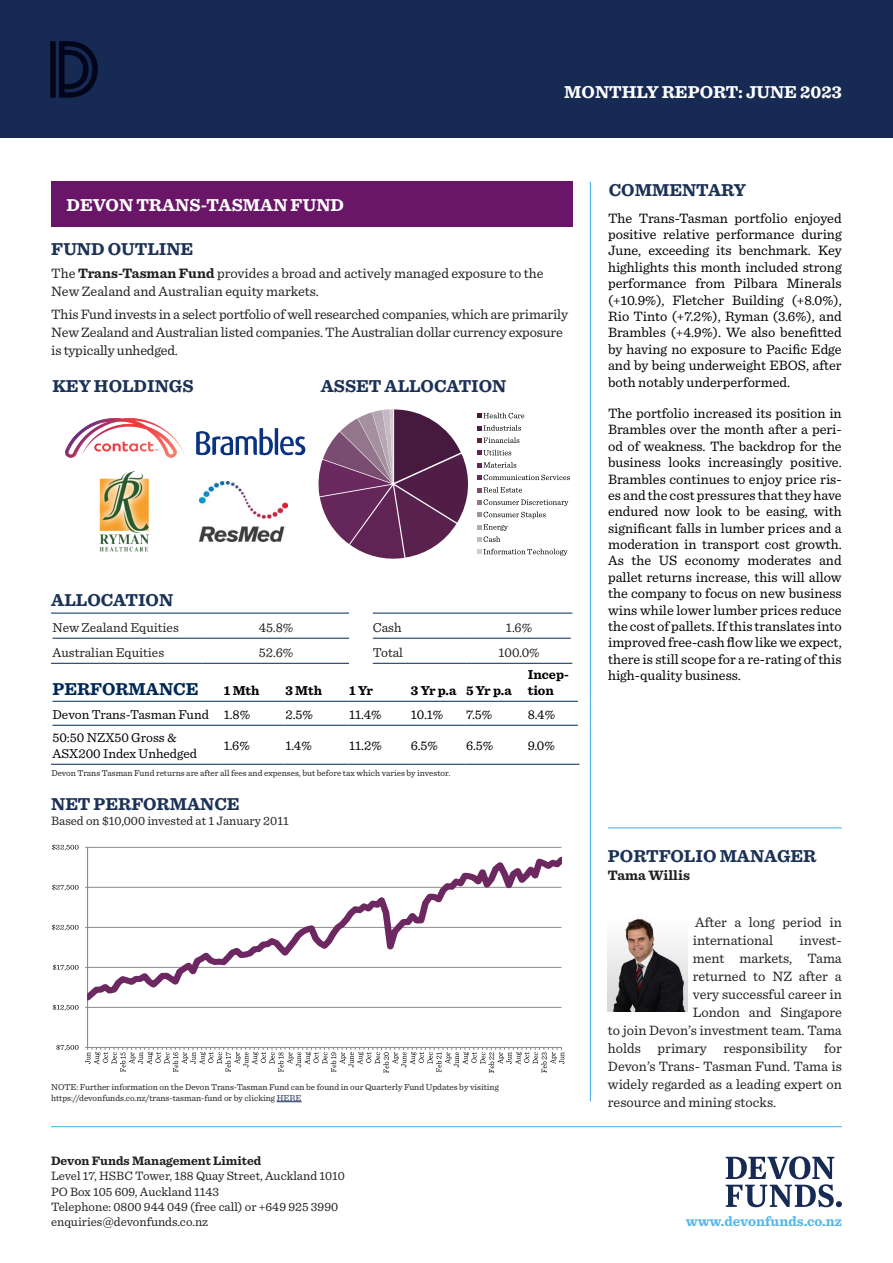
<style>
.page{position:relative;width:893px;height:1263px;background:#fff}
.page>*{position:absolute;margin:0;border:0;box-sizing:border-box;transform-origin:0 0}
.t1{font:700 18px "Sentinel";color:#1b3155}
.t2{font:700 18px "Sentinel";color:#fff}
.t3{font:700 18px "Sentinel";color:#002855}
.t4{font:14.25px/16.4px "Sentinel";color:#000;text-align:justify}
.t5{font:14.25px/18px "Sentinel";color:#231f20}
.t6{font:700 14.25px "Sentinel";color:#56b7e7}
.t7{font:700 14.25px "Sentinel";color:#231f20}
.t8{font:13.5px/16.2px "Sentinel";color:#000}
.t9{font:13.5px "Sentinel";color:#231f20}
.t10{font:700 13.5px/16.2px "Sentinel";color:#000}
.t11{font:12.75px "Sentinel";color:#231f20}
.t12{font:700 12.75px "Sentinel";color:#231f20}
.t13{font:9px/10.8px "Sentinel";color:#231f20}
.s1{font-weight:700}
.s2{color:#1b3155}
</style>
<div class="page">
<div style="left:0;top:0;width:893px;height:137px;background:#162a53"></div>
<img style="left:51px;top:42px;width:47px;height:56px">
<hr style="left:590px;top:182px;width:1px;height:919px;background:#56b7e7">
<div style="left:51px;top:182px;width:521px;height:45px;background:#691668"></div>
<svg style="left:726px;top:1156px;width:116px;height:51px"></svg>
<hr style="left:51px;top:1126px;width:791px;height:1px;background:#56b7e7">
<svg style="left:277px;top:1101px;width:25px;height:1px"></svg>
<hr style="left:52px;top:701px;width:171px;height:1px;background:#002855">
<hr style="left:223px;top:701px;width:62px;height:1px;background:#002855">
<hr style="left:285px;top:701px;width:63px;height:1px;background:#002855">
<hr style="left:348px;top:701px;width:62px;height:1px;background:#002855">
<hr style="left:410px;top:701px;width:55px;height:1px;background:#002855">
<hr style="left:465px;top:701px;width:62px;height:1px;background:#002855">
<hr style="left:527px;top:701px;width:51px;height:1px;background:#002855">
<hr style="left:52px;top:725px;width:171px;height:1px;background:#002855">
<hr style="left:223px;top:725px;width:62px;height:1px;background:#002855">
<hr style="left:285px;top:725px;width:63px;height:1px;background:#002855">
<hr style="left:348px;top:725px;width:62px;height:1px;background:#002855">
<hr style="left:410px;top:725px;width:55px;height:1px;background:#002855">
<hr style="left:465px;top:725px;width:62px;height:1px;background:#002855">
<hr style="left:527px;top:725px;width:51px;height:1px;background:#002855">
<hr style="left:51px;top:764px;width:172px;height:1px;background:#002855">
<hr style="left:223px;top:764px;width:62px;height:1px;background:#002855">
<hr style="left:285px;top:764px;width:63px;height:1px;background:#002855">
<hr style="left:348px;top:764px;width:62px;height:1px;background:#002855">
<hr style="left:410px;top:764px;width:55px;height:1px;background:#002855">
<hr style="left:465px;top:764px;width:62px;height:1px;background:#002855">
<hr style="left:527px;top:764px;width:52px;height:1px;background:#002855">
<svg style="left:318px;top:409px;width:252px;height:150px"></svg>
<svg style="left:52px;top:613px;width:520px;height:50px"></svg>
<hr style="left:51px;top:613px;width:151px;height:1px;background:#002855">
<hr style="left:202px;top:613px;width:147px;height:1px;background:#002855">
<hr style="left:373px;top:613px;width:94px;height:1px;background:#002855">
<hr style="left:467px;top:613px;width:105px;height:1px;background:#002855">
<hr style="left:53px;top:638px;width:149px;height:1px;background:#002855">
<hr style="left:202px;top:638px;width:147px;height:1px;background:#002855">
<hr style="left:51px;top:663px;width:151px;height:1px;background:#002855">
<hr style="left:202px;top:663px;width:147px;height:1px;background:#002855">
<hr style="left:373px;top:638px;width:94px;height:1px;background:#002855">
<hr style="left:467px;top:638px;width:104px;height:1px;background:#002855">
<hr style="left:373px;top:663px;width:94px;height:1px;background:#002855">
<hr style="left:467px;top:663px;width:105px;height:1px;background:#002855">
<hr style="left:88px;top:1007px;width:473px;height:1px;background:#868686">
<hr style="left:88px;top:847px;width:473px;height:1px;background:#868686">
<hr style="left:87px;top:847px;width:1px;height:200px;background:#868686">
<svg style="left:88px;top:857px;width:474px;height:144px"></svg>
<svg style="left:56px;top:1044px;width:23px;height:7px"></svg>
<svg style="left:53px;top:1004px;width:26px;height:7px"></svg>
<svg style="left:53px;top:964px;width:26px;height:7px"></svg>
<svg style="left:52px;top:924px;width:27px;height:6px"></svg>
<svg style="left:52px;top:884px;width:27px;height:6px"></svg>
<svg style="left:52px;top:844px;width:27px;height:6px"></svg>
<svg style="left:85px;top:1047px;width:479px;height:26px"></svg>
<hr style="left:608px;top:827px;width:234px;height:1px;background:#56b7e7">
<img style="left:608px;top:918px;width:80px;height:94px">
<img style="left:66px;top:418px;width:119px;height:40px">
<img style="left:197px;top:428px;width:109px;height:28px">
<img style="left:99px;top:471px;width:125px;height:80px">
<img style="left:199px;top:481px;width:89px;height:60px">
<p class="t2" style="left:564px;top:78px;width:279px">MONTHLY REPORT: JUNE 2023</p>
<p class="t2" style="left:67px;top:191px;width:279px">DEVON TRANS-TASMAN FUND</p>
<p class="t1" style="left:51px;top:235px;width:144px">FUND OUTLINE</p>
<p class="t5" style="left:51px;top:263px;width:494px">The <span class="s1">Trans-Tasman Fund</span> provides a broad and actively managed exposure to the<br>New Zealand and Australian equity markets.</p>
<p class="t5" style="left:51px;top:304px;width:518px">This Fund invests in a select portfolio of well researched companies, which are primarily<br>New Zealand and Australian listed companies. The Australian dollar currency exposure is typically unhedged.</p>
<p class="t1" style="left:52px;top:372px;width:143px">KEY HOLDINGS</p>
<p class="t1" style="left:321px;top:372px;width:187px">ASSET ALLOCATION</p>
<p class="t1" style="left:51px;top:586px;width:123px">ALLOCATION</p>
<p class="t9" style="left:53px;top:617px;width:128px">New Zealand Equities</p>
<p class="t9" style="left:259px;top:617px;width:36px">45.8%</p>
<p class="t9" style="left:373px;top:617px;width:30px">Cash</p>
<p class="t9" style="left:506px;top:617px;width:28px">1.6%</p>
<p class="t9" style="left:53px;top:643px;width:113px">Australian Equities</p>
<p class="t9" style="left:259px;top:643px;width:36px">52.6%</p>
<p class="t9" style="left:373px;top:643px;width:32px">Total</p>
<p class="t9" style="left:498px;top:643px;width:43px">100.0%</p>
<p class="t3" style="left:52px;top:675px;width:147px">PERFORMANCE</p>
<p class="t10" style="left:224px;top:682px;width:37px">1 Mth</p>
<p class="t10" style="left:285px;top:682px;width:38px">3 Mth</p>
<p class="t10" style="left:349px;top:682px;width:25px">1 Yr</p>
<p class="t10" style="left:411px;top:682px;width:47px">3 Yr p.a</p>
<p class="t10" style="left:466px;top:682px;width:47px">5 Yr p.a</p>
<p class="t10" style="left:528px;top:666px;width:43px">Incep&shy;tion</p>
<p class="t8" style="left:52px;top:706px;width:158px">Devon Trans-Tasman Fund</p>
<p class="t8" style="left:224px;top:705px;width:28px">1.8%</p>
<p class="t8" style="left:285px;top:705px;width:29px">2.5%</p>
<p class="t8" style="left:349px;top:705px;width:34px">11.4%</p>
<p class="t8" style="left:411px;top:705px;width:34px">10.1%</p>
<p class="t8" style="left:466px;top:705px;width:28px">7.5%</p>
<p class="t8" style="left:528px;top:705px;width:29px">8.4%</p>
<p class="t8" style="left:52px;top:728px;width:146px">50:50 NZX50 Gross &amp;<br>ASX200 Index Unhedged</p>
<p class="t8" style="left:224px;top:737px;width:28px">1.6%</p>
<p class="t8" style="left:285px;top:737px;width:28px">1.4%</p>
<p class="t8" style="left:349px;top:737px;width:34px">11.2%</p>
<p class="t8" style="left:411px;top:737px;width:29px">6.5%</p>
<p class="t8" style="left:466px;top:737px;width:29px">6.5%</p>
<p class="t8" style="left:528px;top:737px;width:29px">9.0%</p>
<p class="t13" style="left:51px;top:767px;width:400px">Devon Trans Tasman Fund returns are after all fees and expenses, but before tax which varies by investor.</p>
<p class="t1" style="left:51px;top:789px;width:190px">NET PERFORMANCE</p>
<p class="t11" style="left:51px;top:811px;width:239px">Based on $10,000 invested at 1 January 2011</p>
<p class="t13" style="left:51px;top:1081px;width:449px">NOTE: Further information on the Devon Trans-Tasman Fund can be found in our Quarterly Fund Updates by visiting https://devonfunds.co.nz/trans-tasman-fund or by clicking <span class="s2">HERE</span></p>
<p class="t1" style="left:609px;top:176px;width:139px">COMMENTARY</p>
<p class="t4" style="left:608px;top:209px;width:235px">The Trans-Tasman portfolio enjoyed positive relative performance during June, exceeding its benchmark. Key highlights this month included strong performance from Pilbara Minerals (+10.9%), Fletcher Building (+8.0%), Rio Tinto (+7.2%), Ryman (3.6%), and Brambles (+4.9%). We also benefitted by having no exposure to Pacific Edge and by being underweight EBOS, after both notably underperformed.</p>
<p class="t4" style="left:608px;top:404px;width:235px">The portfolio increased its position in Brambles over the month after a peri&shy;od of weakness. The backdrop for the business looks increasingly positive.<br>Brambles continues to enjoy price ris&shy;es and the cost pressures that they have endured now look to be easing, with significant falls in lumber prices and a moderation in transport cost growth.<br>As the US economy moderates and pallet returns increase, this will allow the company to focus on new business wins while lower lumber prices reduce the cost of pallets. If this translates into improved free-cash flow like we expect, there is still scope for a re-rating of this high-quality business.</p>
<p class="t1" style="left:608px;top:842px;width:210px">PORTFOLIO MANAGER</p>
<p class="t7" style="left:608px;top:864px;width:83px">Tama Willis</p>
<p class="t5" style="left:693px;top:912px;width:151px">After a long period in international</p>
<p class="t5" style="left:800px;top:930px;width:44px">invest-</p>
<p class="t5" style="left:693px;top:948px;width:151px">ment markets, Tama</p>
<p class="t5" style="left:693px;top:966px;width:151px">returned to NZ after a</p>
<p class="t5" style="left:693px;top:984px;width:151px">very successful career in</p>
<p class="t5" style="left:693px;top:1002px;width:151px">London and Singapore</p>
<p class="t5" style="left:608px;top:1020px;width:235px">to join Devon’s investment team. Tama</p>
<p class="t5" style="left:608px;top:1038px;width:235px">holds primary responsibility for</p>
<p class="t5" style="left:608px;top:1056px;width:235px">Devon’s Trans- Tasman Fund. Tama is</p>
<p class="t5" style="left:608px;top:1074px;width:235px">widely regarded as a leading expert on</p>
<p class="t5" style="left:608px;top:1092px;width:170px">resource and mining stocks.</p>
<p class="t12" style="left:51px;top:1151px;width:212px">Devon Funds Management Limited</p>
<p class="t11" style="left:51px;top:1166px;width:296px">Level 17, HSBC Tower, 188 Quay Street, Auckland 1010</p>
<p class="t11" style="left:51px;top:1182px;width:170px">PO Box 105 609, Auckland 1143</p>
<p class="t11" style="left:51px;top:1197px;width:289px">Telephone: 0800 944 049 (free call) or +649 925 3990</p>
<p class="t11" style="left:51px;top:1212px;width:159px">enquiries@devonfunds.co.nz</p>
<p class="t6" style="left:686px;top:1210px;width:158px">www.devonfunds.co.nz</p>
</div>
